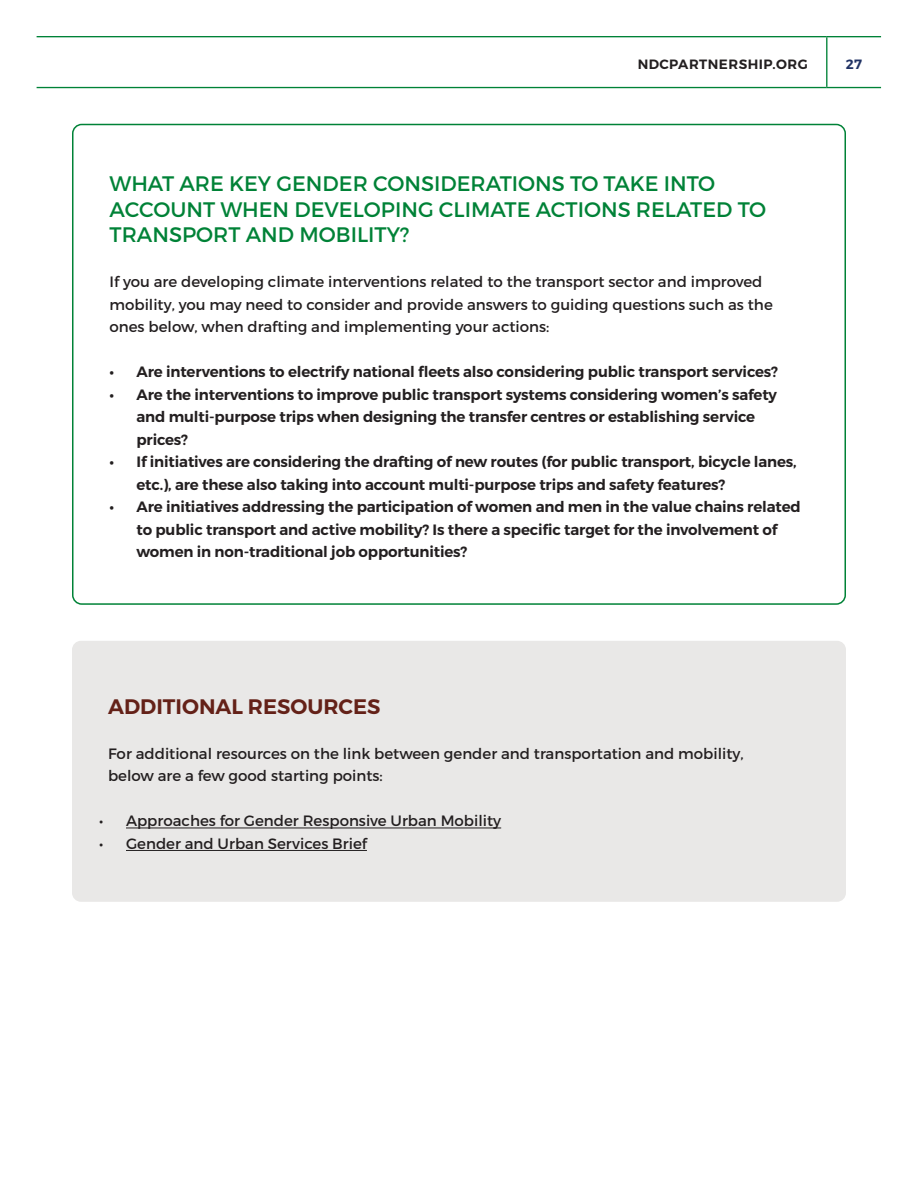
<style>
.page{position:relative;width:918px;height:1188px;background:#fff}
.page>*{position:absolute;margin:0;border:0;box-sizing:border-box;transform-origin:0 0}
.t1{font:21px/25.5px "Montserrat";color:#008237}
.t2{font:600 21px "Montserrat";color:#642118}
.List_Paragraph{font:600 15px/22.5px "Montserrat";letter-spacing:-.01em;color:#231f20}
.List_Paragraph-2{font:15px/22.5px "Montserrat";color:#231f20}
.t3{font:600 13.5px "Montserrat";letter-spacing:.035em;color:#231f20}
.t4{font:600 13.5px "Montserrat";color:#203264}
</style>
<div class="page">
<hr style="left:37px;top:36px;width:790px;height:1px;background:#008237">
<hr style="left:827px;top:36px;width:54px;height:1px;background:#008237">
<hr style="left:826px;top:37px;width:1px;height:50px;background:#008237">
<hr style="left:37px;top:87px;width:790px;height:1px;background:#008237">
<hr style="left:827px;top:87px;width:54px;height:1px;background:#008237">
<div style="left:72px;top:641px;width:774px;height:261px;background:#e9e8e7;border-radius:9px"></div>
<hr style="left:126px;top:828px;width:375px;height:1px;background:#231f20">
<hr style="left:126px;top:850px;width:241px;height:1px;background:#231f20">
<p class="t3" style="left:638px;top:55px;width:172px">NDCPARTNERSHIP.ORG</p>
<p class="t4" style="left:846px;top:55px;width:18px">27</p>
<p class="t1" style="left:110px;top:171px;width:658px">WHAT ARE KEY GENDER CONSIDERATIONS TO TAKE INTO<br>ACCOUNT WHEN DEVELOPING CLIMATE ACTIONS RELATED TO<br>TRANSPORT AND MOBILITY?</p>
<p class="List_Paragraph-2" style="left:110px;top:271px;width:665px">If you are developing climate interventions related to the transport sector and improved mobility, you may need to consider and provide answers to guiding questions such as the ones below, when drafting and implementing your actions:</p>
<p class="List_Paragraph" style="left:110px;top:361px;width:670px">• Are interventions to electrify national fleets also considering public transport services?</p>
<p class="List_Paragraph" style="left:136px;top:384px;width:642px;text-indent:-27px">• Are the interventions to improve public transport systems considering women’s safety and multi-purpose trips when designing the transfer centres or establishing service prices?</p>
<p class="List_Paragraph" style="left:136px;top:451px;width:662px;text-indent:-27px">• If initiatives are considering the drafting of new routes (for public transport, bicycle lanes, etc.), are these also taking into account multi-purpose trips and safety features?</p>
<p class="List_Paragraph" style="left:136px;top:496px;width:666px;text-indent:-27px">• Are initiatives addressing the participation of women and men in the value chains related to public transport and active mobility? Is there a specific target for the involvement of women in non-traditional job opportunities?</p>
<p class="t2" style="left:108px;top:694px;width:274px">ADDITIONAL RESOURCES</p>
<p class="List_Paragraph-2" style="left:108px;top:742px;width:637px">For additional resources on the link between gender and transportation and mobility, below are a few good starting points:</p>
<p class="List_Paragraph-2" style="left:99px;top:810px;width:404px">• Approaches for Gender Responsive Urban Mobility</p>
<p class="List_Paragraph-2" style="left:99px;top:832px;width:269px">• Gender and Urban Services Brief</p>
</div>
